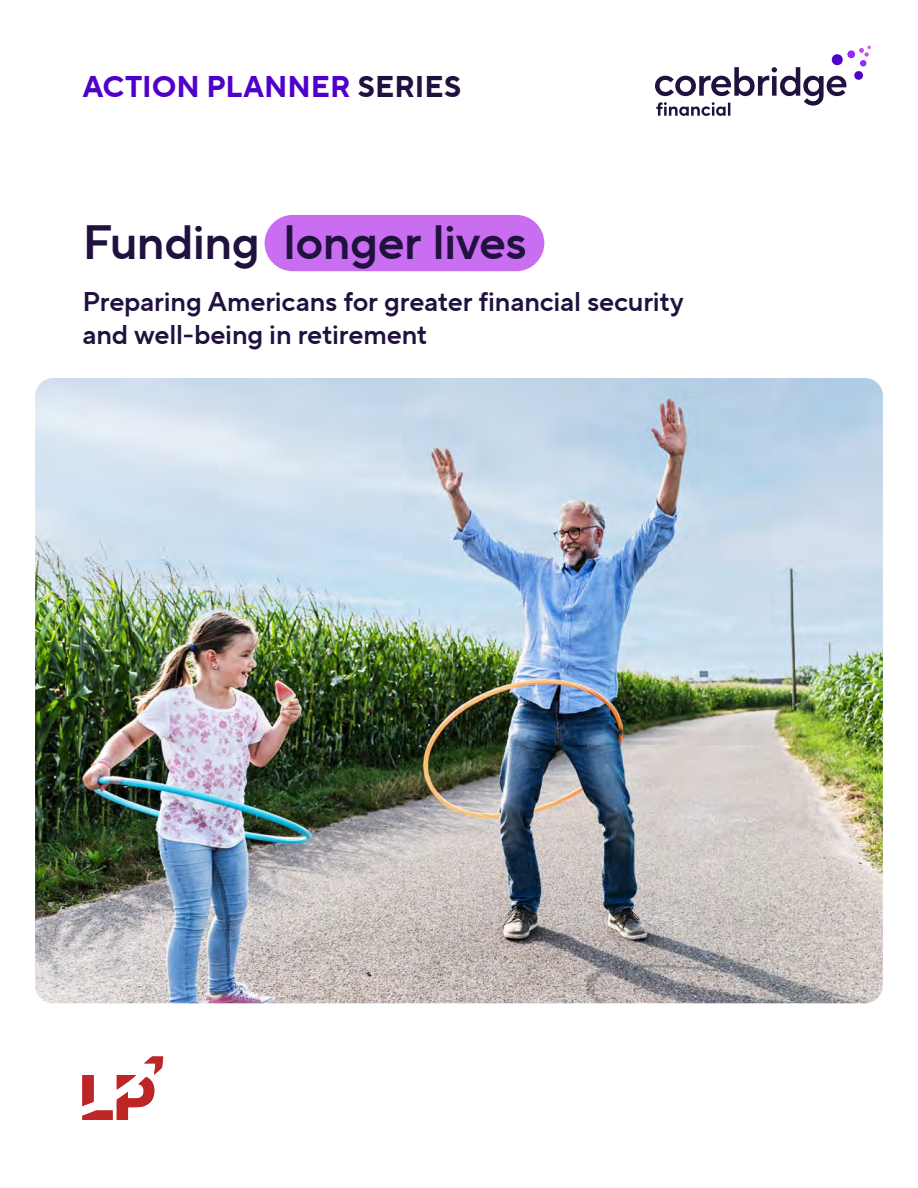
<style>
.page{position:relative;width:918px;height:1188px;background:#fff}
.page>*{position:absolute;margin:0;border:0;box-sizing:border-box;transform-origin:0 0}
.t1{font:48px "TT Norms Pro Dm Bd";letter-spacing:-.015em;color:#20113e}
.t2{font:700 30px "TT Norms Pro";letter-spacing:-.005em;color:#4f00ca}
.t3{font:27px/32.4px "TT Norms Pro Dm Bd";letter-spacing:-.01em;color:#20113e}
.s1{color:#20113e}
</style>
<div class="page">
<div style="left:265px;top:215px;width:279px;height:56px;background:#c96df1;border-radius:28px"></div>
<svg style="left:655px;top:45px;width:216px;height:71px"></svg>
<div style="left:854px;top:71px;width:9px;height:9px;background:#4f00ca;border-radius:50%"></div>
<img style="left:35px;top:378px;width:848px;height:625px">
<svg style="left:82px;top:1056px;width:81px;height:64px"></svg>
<p class="t2" style="left:82px;top:64px;width:381px">ACTION PLANNER <span class="s1">SERIES</span></p>
<h1 class="t1" style="left:82px;top:207px;width:446px">Funding longer lives</h1>
<p class="t3" style="left:82px;top:286px;width:603px">Preparing Americans for greater financial security and well-being in retirement</p>
</div>
